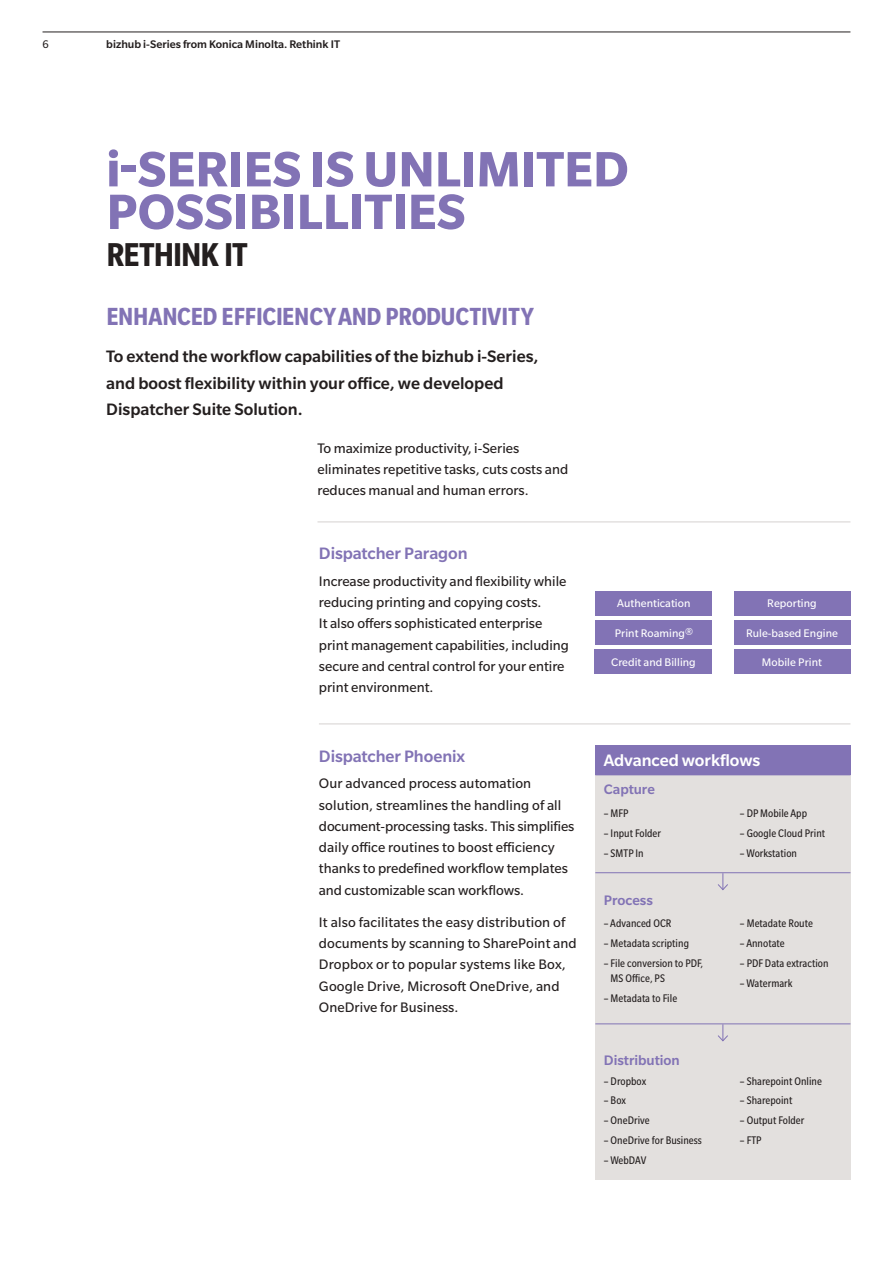
<style>
.page{position:relative;width:893px;height:1263px;background:#fff}
.page>*{position:absolute;margin:0;border:0;box-sizing:border-box;transform-origin:0 0}
.t1{font:700 54px/42.6px "Slate Pro";color:#8273b5}
.t2{font:700 condensed 36px "Slate Pro";letter-spacing:-.03em;color:#241f1f}
.t3{font:700 condensed 27px "Slate Pro";letter-spacing:-.005em;color:#8273b5}
.t4{font:500 18px/26.7px "Slate Pro";color:#241f1f}
.t5{font:500 18px "Slate Pro";letter-spacing:-.005em;color:#8273b5}
.t6{font:500 18px "Slate Pro";letter-spacing:-.005em;color:#fff}
.t7{font:15px/21.3px "Slate Pro";color:#241f1f}
.t8{font:500 15px "Slate Pro";letter-spacing:-.005em;color:#8273b5}
.t9{font:condensed 12px/15px "Slate Pro";letter-spacing:.005em;color:#241f1f}
.t10{font:12px "Slate Pro";letter-spacing:.005em;color:#fff}
.t11{font:500 12px "Slate Pro";color:#241f1f}
.t12{font:12px "Slate Pro";color:#241f1f}
</style>
<div class="page">
<div style="left:595px;top:746px;width:255px;height:433px;background:#e3e0de"></div>
<div style="left:595px;top:591px;width:117px;height:24px;background:#8273b5"></div>
<div style="left:733px;top:620px;width:117px;height:25px;background:#8273b5"></div>
<div style="left:595px;top:650px;width:117px;height:24px;background:#8273b5"></div>
<div style="left:733px;top:650px;width:117px;height:24px;background:#8273b5"></div>
<div style="left:595px;top:620px;width:117px;height:25px;background:#8273b5"></div>
<div style="left:733px;top:591px;width:117px;height:24px;background:#8273b5"></div>
<hr style="left:319px;top:723px;width:531px;height:1px;background:#d5d1d0">
<hr style="left:317px;top:521px;width:533px;height:1px;background:#d5d1d0">
<svg style="left:717px;top:873px;width:12px;height:18px"></svg>
<svg style="left:717px;top:1024px;width:12px;height:18px"></svg>
<hr style="left:595px;top:872px;width:255px;height:1px;background:#8273b5">
<hr style="left:595px;top:1023px;width:255px;height:1px;background:#8273b5">
<div style="left:595px;top:746px;width:255px;height:29px;background:#8273b5"></div>
<hr style="left:43px;top:32px;width:807px;height:1px;background:#241f1f">
<p class="t12" style="left:43px;top:38px;width:8px">6</p>
<p class="t11" style="left:106px;top:38px;width:235px">bizhub i-Series from Konica Minolta. Rethink IT</p>
<h1 class="t1" style="left:106px;top:147px;width:524px">i-SERIES IS UNLIMITED<br>POSSIBILLITIES</h1>
<h2 class="t2" style="left:107px;top:236px;width:142px">RETHINK IT</h2>
<h3 class="t3" style="left:106px;top:302px;width:429px">ENHANCED EFFICIENCY AND PRODUCTIVITY</h3>
<p class="t4" style="left:106px;top:343px;width:434px">To extend the workflow capabilities of the bizhub i-Series, and boost flexibility within your office, we developed<br>Dispatcher Suite Solution.</p>
<p class="t7" style="left:317px;top:437px;width:252px">To maximize productivity, i-Series eliminates repetitive tasks, cuts costs and reduces manual and human errors.</p>
<p class="t5" style="left:319px;top:544px;width:150px">Dispatcher Paragon</p>
<p class="t7" style="left:319px;top:570px;width:252px">Increase productivity and flexibility while reducing printing and copying costs.<br>It also offers sophisticated enterprise print management capabilities, including secure and central control for your entire print environment.</p>
<p class="t5" style="left:319px;top:746px;width:148px">Dispatcher Phoenix</p>
<p class="t7" style="left:319px;top:773px;width:257px">Our advanced process automation solution, streamlines the handling of all document-processing tasks. This simplifies daily office routines to boost efficiency thanks to predefined workflow templates and customizable scan workflows.</p>
<p class="t7" style="left:319px;top:911px;width:259px">It also facilitates the easy distribution of documents by scanning to SharePoint and Dropbox or to popular systems like Box, Google Drive, Microsoft OneDrive, and OneDrive for Business.</p>
<p class="t10" style="left:617px;top:597px;width:75px">Authentication</p>
<p class="t10" style="left:615px;top:626px;width:80px">Print Roaming®</p>
<p class="t10" style="left:767px;top:597px;width:51px">Reporting</p>
<p class="t10" style="left:746px;top:626px;width:93px">Rule-based Engine</p>
<p class="t10" style="left:611px;top:656px;width:86px">Credit and Billing</p>
<p class="t10" style="left:762px;top:656px;width:62px">Mobile Print</p>
<p class="t6" style="left:604px;top:750px;width:158px">Advanced workflows</p>
<p class="t8" style="left:604px;top:781px;width:53px">Capture</p>
<p class="t9" style="left:604px;top:806px;width:26px">– MFP</p>
<p class="t9" style="left:604px;top:826px;width:59px">– Input Folder</p>
<p class="t9" style="left:604px;top:846px;width:41px">– SMTP In</p>
<p class="t8" style="left:604px;top:892px;width:51px">Process</p>
<p class="t9" style="left:604px;top:915px;width:69px">– Advanced OCR</p>
<p class="t9" style="left:604px;top:935px;width:87px">– Metadata scripting</p>
<p class="t9" style="left:611px;top:955px;width:94px;text-indent:-7px">– File conversion to PDF,<br>MS Office, PS</p>
<p class="t9" style="left:604px;top:990px;width:75px">– Metadata to File</p>
<p class="t8" style="left:604px;top:1052px;width:77px">Distribution</p>
<p class="t9" style="left:604px;top:1073px;width:44px">– Dropbox</p>
<p class="t9" style="left:604px;top:1093px;width:24px">– Box</p>
<p class="t9" style="left:604px;top:1113px;width:47px">– OneDrive</p>
<p class="t9" style="left:604px;top:1133px;width:99px">– OneDrive for Business</p>
<p class="t9" style="left:604px;top:1153px;width:44px">– WebDAV</p>
<p class="t9" style="left:740px;top:806px;width:69px">– DP Mobile App</p>
<p class="t9" style="left:740px;top:826px;width:87px">– Google Cloud Print</p>
<p class="t9" style="left:740px;top:846px;width:59px">– Workstation</p>
<p class="t9" style="left:740px;top:915px;width:75px">– Metadate Route</p>
<p class="t9" style="left:740px;top:935px;width:46px">– Annotate</p>
<p class="t9" style="left:740px;top:955px;width:90px">– PDF Data extraction</p>
<p class="t9" style="left:740px;top:975px;width:54px">– Watermark</p>
<p class="t9" style="left:740px;top:1073px;width:84px">– Sharepoint Online</p>
<p class="t9" style="left:740px;top:1093px;width:54px">– Sharepoint</p>
<p class="t9" style="left:740px;top:1113px;width:66px">– Output Folder</p>
<p class="t9" style="left:740px;top:1133px;width:23px">– FTP</p>
</div>
